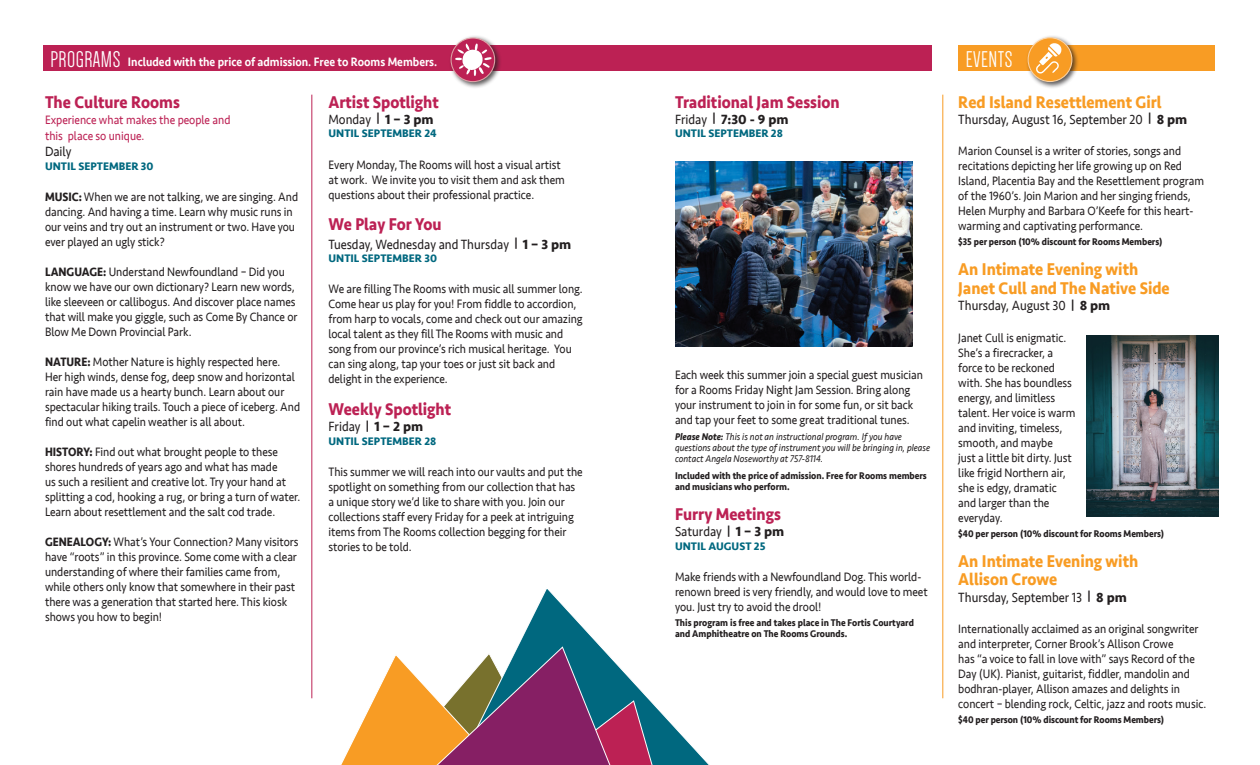
<style>
.page{position:relative;width:1260px;height:765px;background:#fff}
.page>*{position:absolute;margin:0;border:0;box-sizing:border-box;transform-origin:0 0}
.t1{font:23.5px "Dense";letter-spacing:.02em;color:#fff}
.t2{font:700 17.5px/18.8px "Seravek";color:#f89c24;scale:.9 1}
.t3{font:700 17.5px "Seravek";color:#bc2154;scale:.9 1}
.t4{font:13.75px "Seravek";color:#231f20;scale:.9 1}
.t5{font:700 13.75px "Seravek";color:#231f20}
.t6{font:12.5px/15px "Seravek";letter-spacing:-.005em;color:#231f20;scale:.9 1}
.t7{font:500 12.5px "Seravek";color:#fff;scale:.9 1}
.t8{font:12.5px/16.2px "Seravek";color:#bc2154;scale:.9 1}
.t9{font:700 11.25px "Seravek";color:#00687f}
.t10{font:700 10px/11.2px "Seravek";color:#231f20;scale:.9 1}
.t11{font:italic 10px/11.2px "Seravek";color:#231f20;scale:.9 1}
.s1{font-family:"Dense";font-weight:400;font-size:23.5px}
.s2{font-weight:700}
.s3{font-weight:400}
</style>
<div class="page">
<hr style="left:312px;top:95px;width:1px;height:603px;background:#bc2154">
<hr style="left:943px;top:95px;width:1px;height:603px;background:#f89c24">
<div style="left:43px;top:45px;width:889px;height:26px;background:#bc2154"></div>
<div style="left:958px;top:45px;width:257px;height:26px;background:#f89c24"></div>
<div style="left:448px;top:35px;width:54px;height:54px;background:#231f20;opacity:.75"></div>
<svg style="left:451px;top:38px;width:44px;height:44px"></svg>
<div style="left:451px;top:38px;width:44px;height:44px;border:1px solid #dea3a7;border-radius:50%"></div>
<svg style="left:455px;top:43px;width:37px;height:33px"></svg>
<img style="left:675px;top:161px;width:238px;height:185px">
<div style="left:1025px;top:35px;width:54px;height:54px;background:#231f20;opacity:.75"></div>
<div style="left:1028px;top:38px;width:44px;height:44px;background:#f89c24;border-radius:50%"></div>
<div style="left:1028px;top:37px;width:44px;height:45px;border:1px solid #fdd3a2;border-radius:50%"></div>
<svg style="left:1036px;top:41px;width:26px;height:33px"></svg>
<svg style="left:518px;top:589px;width:191px;height:176px"></svg>
<svg style="left:311px;top:646px;width:378px;height:119px"></svg>
<img style="left:1087px;top:336px;width:131px;height:181px">
<p class="t7" style="left:50px;top:55px;width:431px"><span class="s1">PROGRAMS</span> Included with the price of admission. Free to Rooms Members.</p>
<h1 class="t1" style="left:966px;top:48px;width:48px">EVENTS</h1>
<h2 class="t3" style="left:45px;top:88px;width:151px">The Culture Rooms</h2>
<p class="t8" style="left:45px;top:112px;width:208px">Experience what makes the people and this place so unique.</p>
<p class="t4" style="left:45px;top:141px;width:31px">Daily</p>
<p class="t9" style="left:45px;top:157px;width:110px">UNTIL SEPTEMBER 30</p>
<p class="t6" style="left:45px;top:189px;width:283px"><span class="s2">MUSIC:</span> When we are not talking, we are singing. And dancing. And having a time. Learn why music runs in our veins and try out an instrument or two. Have you ever played an ugly stick?</p>
<p class="t6" style="left:45px;top:264px;width:282px"><span class="s2">LANGUAGE:</span> Understand Newfoundland – Did you know we have our own dictionary? Learn new words, like sleeveen or callibogus. And discover place names that will make you giggle, such as Come By Chance or Blow Me Down Provincial Park.</p>
<p class="t6" style="left:45px;top:354px;width:285px"><span class="s2">NATURE:</span> Mother Nature is highly respected here.<br>Her high winds, dense fog, deep snow and horizontal rain have made us a hearty bunch. Learn about our spectacular hiking trails. Touch a piece of iceberg. And find out what capelin weather is all about.</p>
<p class="t6" style="left:45px;top:444px;width:285px"><span class="s2">HISTORY:</span> Find out what brought people to these shores hundreds of years ago and what has made<br>us such a resilient and creative lot. Try your hand at splitting a cod, hooking a rug, or bring a turn of water.<br>Learn about resettlement and the salt cod trade.</p>
<p class="t6" style="left:45px;top:534px;width:283px"><span class="s2">GENEALOGY:</span> What’s Your Connection? Many visitors have “roots” in this province. Some come with a clear understanding of where their families came from, while others only know that somewhere in their past there was a generation that started here. This kiosk shows you how to begin!</p>
<h2 class="t3" style="left:328px;top:88px;width:124px">Artist Spotlight</h2>
<p class="t4" style="left:328px;top:109px;width:118px">Monday <sup>|</sup> <span class="s2">1 – 3 pm</span></p>
<p class="t9" style="left:328px;top:125px;width:109px">UNTIL SEPTEMBER 24</p>
<p class="t6" style="left:328px;top:157px;width:264px">Every Monday, The Rooms will host a visual artist at work. We invite you to visit them and ask them questions about their professional practice.</p>
<h2 class="t3" style="left:328px;top:210px;width:127px">We Play For You</h2>
<p class="t4" style="left:328px;top:233px;width:271px">Tuesday, Wednesday and Thursday <sup>|</sup> <span class="s2">1 – 3 pm</span></p>
<p class="t9" style="left:328px;top:249px;width:110px">UNTIL SEPTEMBER 30</p>
<p class="t6" style="left:328px;top:281px;width:284px">We are filling The Rooms with music all summer long.<br>Come hear us play for you! From fiddle to accordion, from harp to vocals, come and check out our amazing local talent as they fill The Rooms with music and song from our province’s rich musical heritage. You can sing along, tap your toes or just sit back and delight in the experience.</p>
<h2 class="t3" style="left:328px;top:395px;width:138px">Weekly Spotlight</h2>
<p class="t4" style="left:328px;top:416px;width:107px">Friday <sup>|</sup> <span class="s2">1 – 2 pm</span></p>
<p class="t9" style="left:328px;top:432px;width:109px">UNTIL SEPTEMBER 28</p>
<p class="t6" style="left:328px;top:464px;width:284px">This summer we will reach into our vaults and put the spotlight on something from our collection that has a unique story we’d like to share with you. Join our collections staff every Friday for a peek at intriguing items from The Rooms collection begging for their stories to be told.</p>
<h2 class="t3" style="left:675px;top:88px;width:185px">Traditional Jam Session</h2>
<p class="t5" style="left:675px;top:108px;width:115px"><span class="s3">Friday</span> <sup>|</sup> 7:30 - 9 pm</p>
<p class="t9" style="left:675px;top:125px;width:109px">UNTIL SEPTEMBER 28</p>
<p class="t6" style="left:675px;top:367px;width:277px">Each week this summer join a special guest musician for a Rooms Friday Night Jam Session. Bring along your instrument to join in for some fun, or sit back and tap your feet to some great traditional tunes.</p>
<p class="t11" style="left:675px;top:431px;width:285px"><span class="s2">Please Note:</span> This is not an instructional program. If you have questions about the type of instrument you will be bringing in, please contact Angela Noseworthy at 757-8114.</p>
<p class="t10" style="left:675px;top:469px;width:281px">Included with the price of admission. Free for Rooms members and musicians who perform.</p>
<h2 class="t3" style="left:675px;top:500px;width:119px">Furry Meetings</h2>
<p class="t4" style="left:675px;top:521px;width:123px">Saturday <sup>|</sup> <span class="s2">1 – 3 pm</span></p>
<p class="t9" style="left:675px;top:537px;width:92px">UNTIL AUGUST 25</p>
<p class="t6" style="left:675px;top:569px;width:282px">Make friends with a Newfoundland Dog. This world&shy;renown breed is very friendly, and would love to meet you. Just try to avoid the drool!</p>
<p class="t10" style="left:675px;top:617px;width:267px">This program is free and takes place in The Fortis Courtyard and Amphitheatre on The Rooms Grounds.</p>
<h2 class="t2" style="left:958px;top:92px;width:227px">Red Island Resettlement Girl</h2>
<p class="t4" style="left:958px;top:109px;width:256px">Thursday, August 16, September 20 <sup>|</sup> <span class="s2">8 pm</span></p>
<p class="t6" style="left:958px;top:143px;width:275px">Marion Counsel is a writer of stories, songs and recitations depicting her life growing up on Red Island, Placentia Bay and the Resettlement program of the 1960’s. Join Marion and her singing friends, Helen Murphy and Barbara O’Keefe for this heart&shy;warming and captivating performance.</p>
<p class="t10" style="left:958px;top:236px;width:229px">$35 per person (10% discount for Rooms Members)</p>
<h2 class="t2" style="left:958px;top:260px;width:236px">An Intimate Evening with<br>Janet Cull and The Native Side</h2>
<p class="t4" style="left:958px;top:295px;width:171px">Thursday, August 30 <sup>|</sup> <span class="s2">8 pm</span></p>
<p class="t6" style="left:958px;top:330px;width:132px">Janet Cull is enigmatic.<br>She’s a firecracker, a force to be reckoned with. She has boundless energy, and limitless talent. Her voice is warm and inviting, timeless, smooth, and maybe<br>just a little bit dirty. Just like frigid Northern air, she is edgy, dramatic and larger than the everyday.</p>
<p class="t10" style="left:958px;top:527px;width:230px">$40 per person (10% discount for Rooms Members)</p>
<h2 class="t2" style="left:958px;top:551px;width:201px">An Intimate Evening with<br>Allison Crowe</h2>
<p class="t4" style="left:958px;top:587px;width:189px">Thursday, September 13 <sup>|</sup> <span class="s2">8 pm</span></p>
<p class="t6" style="left:958px;top:621px;width:277px">Internationally acclaimed as an original songwriter and interpreter, Corner Brook’s Allison Crowe<br>has “a voice to fall in love with” says Record of the Day (UK). Pianist, guitarist, fiddler, mandolin and bodhran-player, Allison amazes and delights in concert – blending rock, Celtic, jazz and roots music.</p>
<p class="t10" style="left:958px;top:714px;width:230px">$40 per person (10% discount for Rooms Members)</p>
</div>
